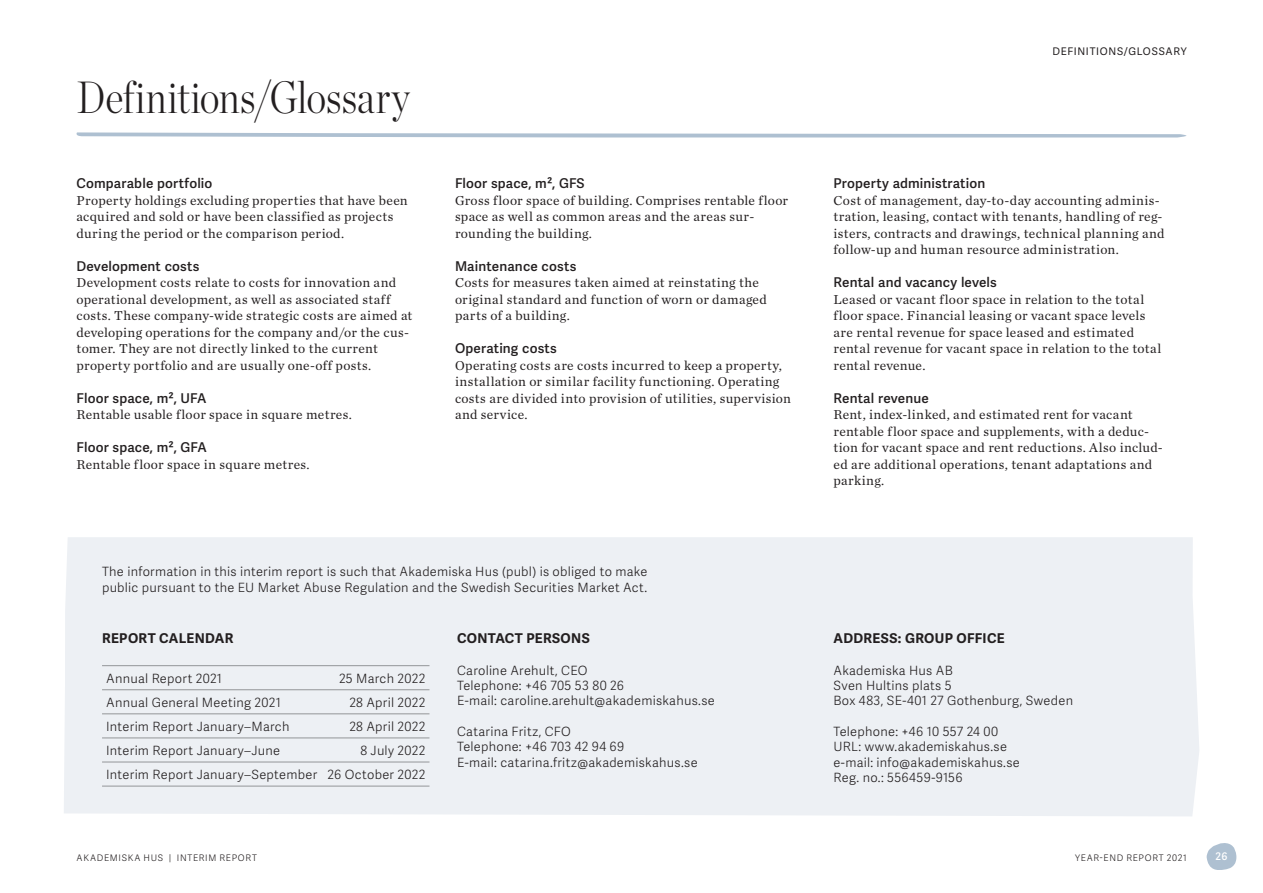
<style>
.page{position:relative;width:1263px;height:893px;background:#fff}
.page>*{position:absolute;margin:0;border:0;box-sizing:border-box;transform-origin:0 0}
.t1{font:300 45px "Chronicle Disp Cond";letter-spacing:-.005em;color:#231f20}
.t2{font:13.5px/16.5px "Chronicle Text G1";letter-spacing:.025em;color:#231f20}
.t3{font:600 13.5px "Adelle Sans";letter-spacing:.01em;color:#231f20}
.t4{font:700 13.5px "Adelle Sans";letter-spacing:.025em;color:#231f20}
.t5{font:300 12.75px/15.3px "Adelle Sans";letter-spacing:.02em;color:#231f20}
.t6{font:10.5px "Adelle Sans";letter-spacing:.065em;color:#231f20}
.t7{font:600 10.5px "Adelle Sans";color:#fff}
.t8{font:300 9px "Adelle Sans";letter-spacing:.08em;color:#231f20}
</style>
<div class="page">
<svg style="left:1206px;top:843px;width:30px;height:27px"></svg>
<div style="left:64px;top:537px;width:1135px;height:279px;background:#edf0f4"></div>
<svg style="left:76px;top:132px;width:1110px;height:6px"></svg>
<hr style="left:102px;top:689px;width:327px;height:1px;background:#939598">
<hr style="left:102px;top:714px;width:327px;height:1px;background:#939598">
<hr style="left:102px;top:738px;width:327px;height:1px;background:#939598">
<hr style="left:102px;top:762px;width:327px;height:1px;background:#939598">
<hr style="left:102px;top:786px;width:327px;height:1px;background:#939598">
<hr style="left:102px;top:665px;width:327px;height:1px;background:#939598">
<h1 class="t1" style="left:77px;top:63px;width:335px">Definitions/Glossary</h1>
<p class="t3" style="left:77px;top:175px;width:137px">Comparable portfolio</p>
<p class="t2" style="left:77px;top:191px;width:333px">Property holdings excluding properties that have been acquired and sold or have been classified as projects during the period or the comparison period.</p>
<p class="t3" style="left:77px;top:258px;width:124px">Development costs</p>
<p class="t2" style="left:77px;top:274px;width:337px">Development costs relate to costs for innovation and operational development, as well as associated staff costs. These company-wide strategic costs are aimed at developing operations for the company and/or the cus&shy;tomer. They are not directly linked to the current property portfolio and are usually one-off posts.</p>
<p class="t3" style="left:77px;top:390px;width:132px">Floor space, m², UFA</p>
<p class="t2" style="left:77px;top:406px;width:277px">Rentable usable floor space in square metres.</p>
<p class="t3" style="left:77px;top:439px;width:132px">Floor space, m², GFA</p>
<p class="t2" style="left:77px;top:455px;width:235px">Rentable floor space in square metres.</p>
<p class="t3" style="left:455px;top:175px;width:131px">Floor space, m², GFS</p>
<p class="t2" style="left:455px;top:191px;width:335px">Gross floor space of building. Comprises rentable floor space as well as common areas and the areas sur&shy;rounding the building.</p>
<p class="t3" style="left:455px;top:258px;width:123px">Maintenance costs</p>
<p class="t2" style="left:455px;top:274px;width:313px">Costs for measures taken aimed at reinstating the original standard and function of worn or damaged parts of a building.</p>
<p class="t3" style="left:455px;top:340px;width:103px">Operating costs</p>
<p class="t2" style="left:455px;top:356px;width:337px">Operating costs are costs incurred to keep a property, installation or similar facility functioning. Operating costs are divided into provision of utilities, supervision and service.</p>
<p class="t5" style="left:102px;top:564px;width:547px">The information in this interim report is such that Akademiska Hus (publ) is obliged to make public pursuant to the EU Market Abuse Regulation and the Swedish Securities Market Act.</p>
<p class="t4" style="left:457px;top:629px;width:134px">CONTACT PERSONS</p>
<p class="t5" style="left:457px;top:663px;width:259px">Caroline Arehult, CEO<br>Telephone: +46 705 53 80 26<br>E-mail: caroline.arehult@akademiskahus.se</p>
<p class="t5" style="left:457px;top:724px;width:242px">Catarina Fritz, CFO<br>Telephone: +46 703 42 94 69<br>E-mail: catarina.fritz@akademiskahus.se</p>
<p class="t4" style="left:102px;top:629px;width:133px">REPORT CALENDAR</p>
<p class="t5" style="left:106px;top:671px;width:117px">Annual Report 2021</p>
<p class="t5" style="left:339px;top:671px;width:88px">25 March 2022</p>
<p class="t5" style="left:106px;top:695px;width:176px">Annual General Meeting 2021</p>
<p class="t5" style="left:349px;top:695px;width:77px">28 April 2022</p>
<p class="t5" style="left:106px;top:719px;width:185px">Interim Report January–March</p>
<p class="t5" style="left:349px;top:719px;width:77px">28 April 2022</p>
<p class="t5" style="left:106px;top:743px;width:175px">Interim Report January–June</p>
<p class="t5" style="left:106px;top:739px;width:320px;line-height:24.2px;text-align:right">8 July 2022<br>Interim Report January–September 26 October 2022</p>
<p class="t6" style="left:1053px;top:44px;width:135px">DEFINITIONS/GLOSSARY</p>
<p class="t3" style="left:833px;top:175px;width:153px">Property administration</p>
<p class="t2" style="left:833px;top:191px;width:333px">Cost of management, day-to-day accounting adminis&shy;tration, leasing, contact with tenants, handling of reg&shy;isters, contracts and drawings, technical planning and follow-up and human resource administration.</p>
<p class="t3" style="left:833px;top:274px;width:165px">Rental and vacancy levels</p>
<p class="t2" style="left:833px;top:290px;width:329px">Leased or vacant floor space in relation to the total floor space. Financial leasing or vacant space levels are rental revenue for space leased and estimated rental revenue for vacant space in relation to the total rental revenue.</p>
<p class="t3" style="left:833px;top:390px;width:97px">Rental revenue</p>
<p class="t2" style="left:833px;top:406px;width:331px">Rent, index-linked, and estimated rent for vacant rentable floor space and supplements, with a deduc&shy;tion for vacant space and rent reductions. Also includ&shy;ed are additional operations, tenant adaptations and parking.</p>
<p class="t4" style="left:833px;top:629px;width:173px">ADDRESS: GROUP OFFICE</p>
<p class="t5" style="left:833px;top:663px;width:241px">Akademiska Hus AB<br>Sven Hultins plats 5<br>Box 483, SE-401 27 Gothenburg, Sweden</p>
<p class="t5" style="left:833px;top:724px;width:188px">Telephone: +46 10 557 24 00<br>URL: www.akademiskahus.se e-mail: info@akademiskahus.se<br>Reg. no.: 556459-9156</p>
<p class="t8" style="left:77px;top:853px;width:182px">AKADEMISKA HUS | INTERIM REPORT</p>
<p class="t8" style="left:1075px;top:853px;width:113px">YEAR-END REPORT 2021</p>
<p class="t7" style="left:1215px;top:850px;width:13px">26</p>
</div>
